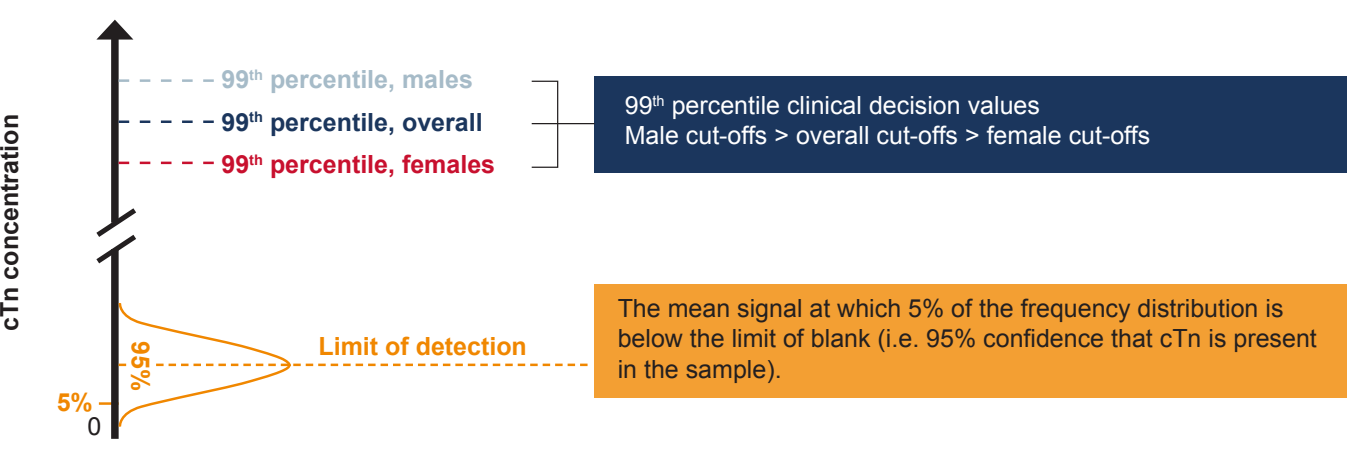
<style>
.page{position:relative;width:1347px;height:461px;background:#fff}
.page>*{position:absolute;margin:0;border:0;box-sizing:border-box;transform-origin:0 0}
.t1{font:25px/30px "Arial";color:#231f20}
.t2{font:25px "Arial";color:#fff}
.t3{font:700 25px "Arial";color:#1b365d}
.t4{font:700 25px "Arial";color:#c8102e}
.t5{font:700 25px "Arial";color:#f08700}
.t6{font:700 25px "Arial";color:#a6bbc8}
.t7{font:700 25px "Arial";color:#231f20}
</style>
<div class="page">
<hr style="left:99px;top:402px;width:20px;height:2px;background:#f08700">
<div style="left:594px;top:76px;width:752px;height:96px;background:#1b365d"></div>
<div style="left:594px;top:284px;width:752px;height:113px;background:#f39f33"></div>
<div style="left:111px;top:249px;width:8px;height:189px;background:#231f20"></div>
<div style="left:111px;top:33px;width:8px;height:189px;background:#231f20"></div>
<svg style="left:96px;top:20px;width:37px;height:20px"></svg>
<svg style="left:96px;top:203px;width:40px;height:65px"></svg>
<div style="left:531px;top:81px;width:27px;height:87px;border:1px solid #231f20"></div>
<hr style="left:531px;top:123px;width:63px;height:1px;background:#231f20">
<svg style="left:119px;top:79px;width:95px;height:3px"></svg>
<svg style="left:119px;top:120px;width:95px;height:3px"></svg>
<svg style="left:119px;top:161px;width:95px;height:3px"></svg>
<svg style="left:118px;top:300px;width:469px;height:129px"></svg>
<div style="left:131px;top:335px;width:24px;height:62px;background:#fff"></div>
<p class="t7" style="left:-7px;top:331px;width:218px;rotate:-90deg">cTn concentration</p>
<p class="t5" style="left:57px;top:385px;width:38px">5%</p>
<p class="t1" style="left:87px;top:412px;width:15px">0</p>
<p class="t5" style="left:157px;top:341px;width:52px;rotate:90deg">95%</p>
<p class="t6" style="left:221px;top:63px;width:253px">99<sup>th</sup> percentile, males</p>
<p class="t3" style="left:221px;top:105px;width:263px">99<sup>th</sup> percentile, overall</p>
<p class="t4" style="left:221px;top:148px;width:275px">99<sup>th</sup> percentile, females</p>
<p class="t5" style="left:318px;top:330px;width:210px">Limit of detection</p>
<p class="t2" style="left:625px;top:89px;width:417px">99<sup>th</sup> percentile clinical decision values</p>
<p class="t2" style="left:625px;top:119px;width:527px">Male cut-offs &gt; overall cut-offs &gt; female cut-offs</p>
<p class="t1" style="left:617px;top:294px;width:700px">The mean signal at which 5% of the frequency distribution is below the limit of blank (i.e. 95% confidence that cTn is present in the sample).</p>
</div>
